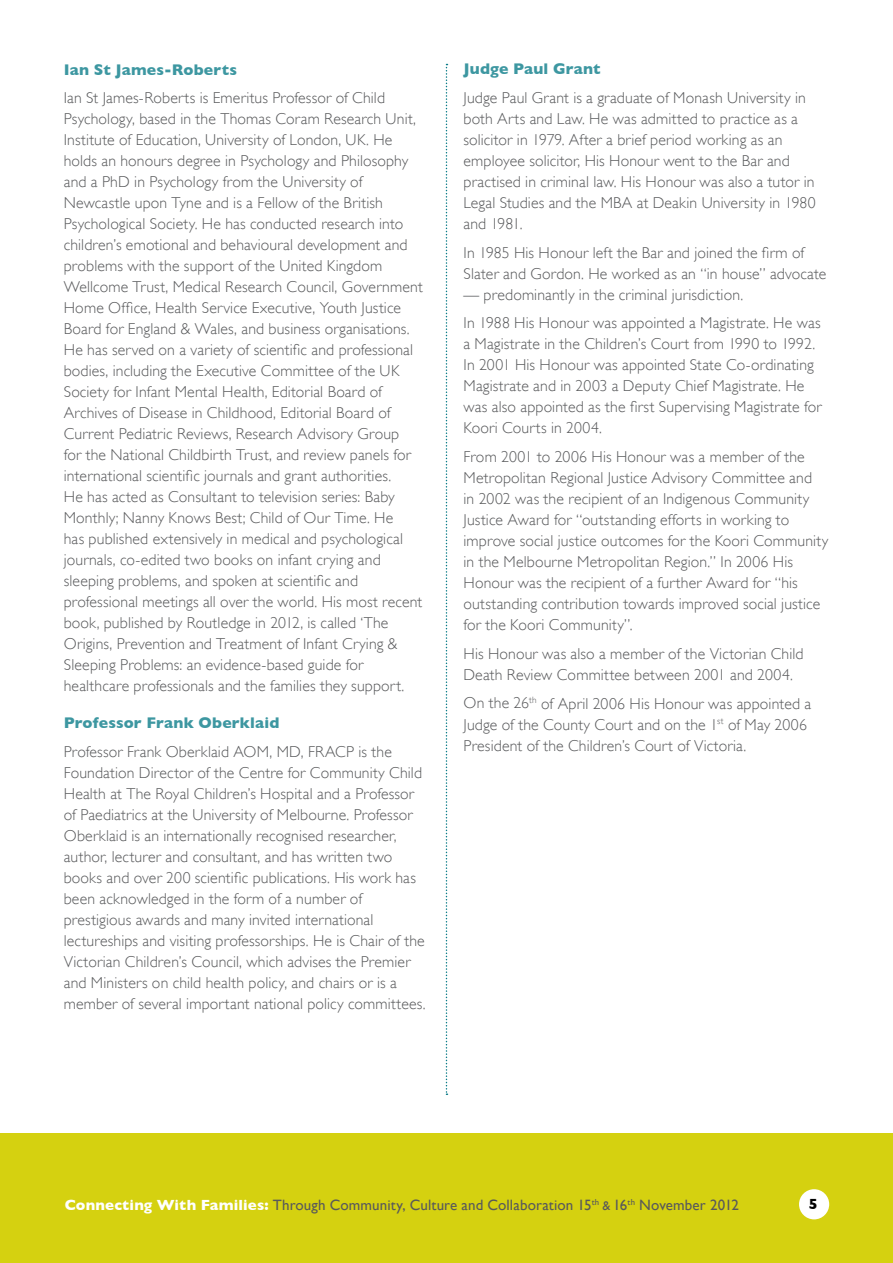
<style>
.page{position:relative;width:893px;height:1263px;background:#fff}
.page>*{position:absolute;margin:0;border:0;box-sizing:border-box;transform-origin:0 0}
.t1{font:300 15.75px/21px "Gill Sans";letter-spacing:.01em;color:#58595b}
.t2{font:700 15.75px "Gill Sans";letter-spacing:.01em;color:#3d97a1}
.t3{font:15px "Gill Sans";letter-spacing:.005em;color:#58595b}
.t4{font:700 15px "Gill Sans";color:#000}
.s1{font-weight:700;color:#fff}
.s2{font-size:12.75px}
</style>
<div class="page">
<div style="left:0;top:1133px;width:893px;height:130px;background:#d5d110"></div>
<div style="left:799px;top:1189px;width:30px;height:30px;background:#fff;border-radius:50%"></div>
<svg style="left:446px;top:64px;width:1px;height:1031px"></svg>
<p class="t2" style="left:64px;top:60px;width:175px">Ian St James-Roberts</p>
<p class="t1" style="left:64px;top:87px;width:360px">Ian St James-Roberts is Emeritus Professor of Child Psychology, based in the Thomas Coram Research Unit, Institute of Education, University of London, UK. He holds an honours degree in Psychology and Philosophy and a PhD in Psychology from the University of Newcastle upon Tyne and is a Fellow of the British Psychological Society. He has conducted research into children’s emotional and behavioural development and problems with the support of the United Kingdom Wellcome Trust, Medical Research Council, Government Home Office, Health Service Executive, Youth Justice Board for England &amp; Wales, and business organisations.<br>He has served on a variety of scientific and professional bodies, including the Executive Committee of the UK Society for Infant Mental Health, Editorial Board of Archives of Disease in Childhood, Editorial Board of Current Pediatric Reviews, Research Advisory Group<br>for the National Childbirth Trust, and review panels for international scientific journals and grant authorities.<br>He has acted as Consultant to television series: Baby Monthly; Nanny Knows Best; Child of Our Time. He<br>has published extensively in medical and psychological journals, co-edited two books on infant crying and sleeping problems, and spoken at scientific and professional meetings all over the world. His most recent book, published by Routledge in 2012, is called ‘The Origins, Prevention and Treatment of Infant Crying &amp; Sleeping Problems: an evidence-based guide for healthcare professionals and the families they support.</p>
<p class="t2" style="left:64px;top:714px;width:217px">Professor Frank Oberklaid</p>
<p class="t1" style="left:64px;top:741px;width:363px">Professor Frank Oberklaid AOM, MD, FRACP is the Foundation Director of the Centre for Community Child Health at The Royal Children’s Hospital and a Professor of Paediatrics at the University of Melbourne. Professor Oberklaid is an internationally recognised researcher, author, lecturer and consultant, and has written two books and over 200 scientific publications. His work has been acknowledged in the form of a number of prestigious awards and many invited international lectureships and visiting professorships. He is Chair of the Victorian Children’s Council, which advises the Premier and Ministers on child health policy, and chairs or is a member of several important national policy committees.</p>
<p class="t2" style="left:463px;top:60px;width:139px">Judge Paul Grant</p>
<p class="t1" style="left:463px;top:87px;width:354px">Judge Paul Grant is a graduate of Monash University in both Arts and Law. He was admitted to practice as a solicitor in 1979. After a brief period working as an employee solicitor, His Honour went to the Bar and practised in criminal law. His Honour was also a tutor in Legal Studies and the MBA at Deakin University in 1980 and 1981.</p>
<p class="t1" style="left:463px;top:242px;width:364px">In 1985 His Honour left the Bar and joined the firm of<br>Slater and Gordon. He worked as an “in house” advocate</p>
<p class="t1" style="left:463px;top:280px;width:359px;line-height:28.7px">— predominantly in the criminal jurisdiction.<br>In 1988 His Honour was appointed a Magistrate. He was</p>
<p class="t1" style="left:463px;top:334px;width:360px">a Magistrate in the Children’s Court from 1990 to 1992.<br>In 2001 His Honour was appointed State Co-ordinating Magistrate and in 2003 a Deputy Chief Magistrate. He was also appointed as the first Supervising Magistrate for Koori Courts in 2004.</p>
<p class="t1" style="left:463px;top:446px;width:366px">From 2001 to 2006 His Honour was a member of the Metropolitan Regional Justice Advisory Committee and<br>in 2002 was the recipient of an Indigenous Community Justice Award for “outstanding efforts in working to improve social justice outcomes for the Koori Community in the Melbourne Metropolitan Region.” In 2006 His Honour was the recipient of a further Award for “his outstanding contribution towards improved social justice for the Koori Community”.</p>
<p class="t1" style="left:463px;top:643px;width:342px">His Honour was also a member of the Victorian Child<br>Death Review Committee between 2001 and 2004.</p>
<p class="t1" style="left:463px;top:693px;width:349px">On the 26<sup>th</sup> of April 2006 His Honour was appointed a<br>Judge of the County Court and on the 1<sup>st</sup> of May 2006<br>President of the Children’s Court of Victoria.</p>
<p class="t3" style="left:65px;top:1196px;width:676px"><span class="s1">Connecting With Families:</span> Through Community, Culture and Collaboration 15<sup>th</sup> <span class="s2">&amp;</span> 16<sup>th</sup> November 2012</p>
<p class="t4" style="left:809px;top:1195px;width:10px">5</p>
</div>
